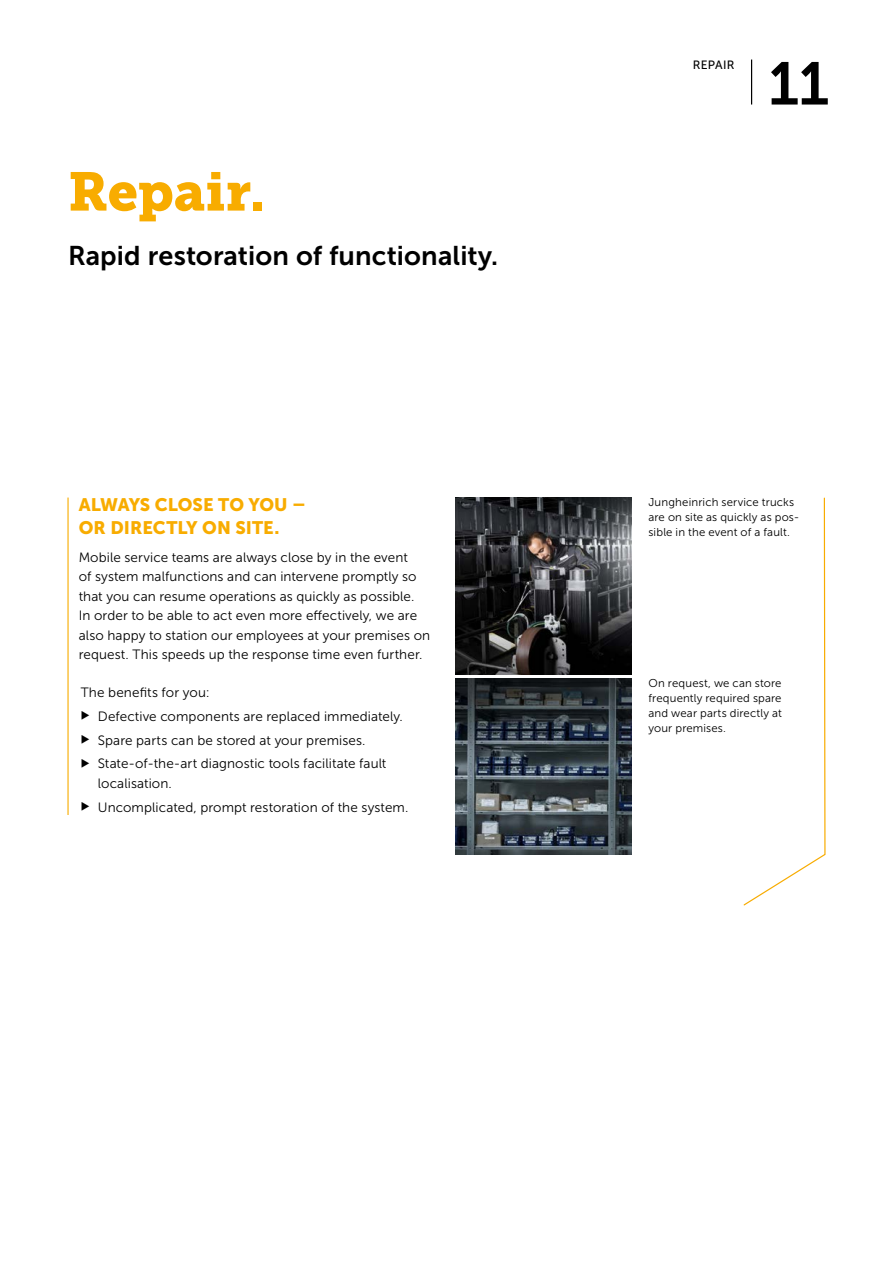
<style>
.page{position:relative;width:893px;height:1263px;background:#fff}
.page>*{position:absolute;margin:0;border:0;box-sizing:border-box;transform-origin:0 0}
.t1{font:60px "Museo JH Slab 700";color:#000}
.t2{font:54px "Museo JH Slab 900";color:#f8ac00}
.t3{font:27px "Museo JH Sans 700";letter-spacing:.005em;color:#000}
.t4{font:18px/22.5px "Museo JH Sans 900";color:#f8ac00}
.t5{font:13.5px/19.5px "Museo JH Sans 300";letter-spacing:.005em;color:#000}
.t6{font:12px "Museo JH Sans 500";letter-spacing:.03em;color:#000}
.t7{font:11.4px/15px "Museo JH Sans 300";letter-spacing:.01em;color:#000}
</style>
<div class="page">
<hr style="left:751px;top:60px;width:1px;height:45px;background:#000">
<hr style="left:67px;top:497px;width:2px;height:318px;background:#f8ac00">
<img style="left:455px;top:678px;width:176px;height:177px">
<svg style="left:743px;top:497px;width:83px;height:409px"></svg>
<img style="left:455px;top:497px;width:176px;height:177px">
<h2 class="t2" style="left:68px;top:160px;width:198px">Repair.</h2>
<h3 class="t3" style="left:68px;top:240px;width:432px">Rapid restoration of functionality.</h3>
<h3 class="t4" style="left:79px;top:493px;width:229px">ALWAYS CLOSE TO YOU –<br>OR DIRECTLY ON SITE.</h3>
<p class="t5" style="left:79px;top:547px;width:353px">Mobile service teams are always close by in the event<br>of system malfunctions and can intervene promptly so that you can resume operations as quickly as possible.<br>In order to be able to act even more effectively, we are also happy to station our employees at your premises on request. This speeds up the response time even further.</p>
<p class="t5" style="left:98px;top:681px;width:307px;line-height:23.7px;text-indent:-17px">The benefits for you:<br>Defective components are replaced immediately.<br>Spare parts can be stored at your premises.<br>State-of-the-art diagnostic tools facilitate fault</p>
<p class="t5" style="left:98px;top:771px;width:312px;line-height:23.7px">localisation.<br>Uncomplicated, prompt restoration of the system.</p>
<p class="t6" style="left:693px;top:58px;width:43px">REPAIR</p>
<h1 class="t1" style="left:769px;top:50px;width:62px">11</h1>
<p class="t7" style="left:648px;top:495px;width:152px">Jungheinrich service trucks are on site as quickly as pos&shy;sible in the event of a fault.</p>
<p class="t7" style="left:648px;top:675px;width:135px;text-align:justify">On request, we can store frequently required spare and wear parts directly at your premises.</p>
</div>
